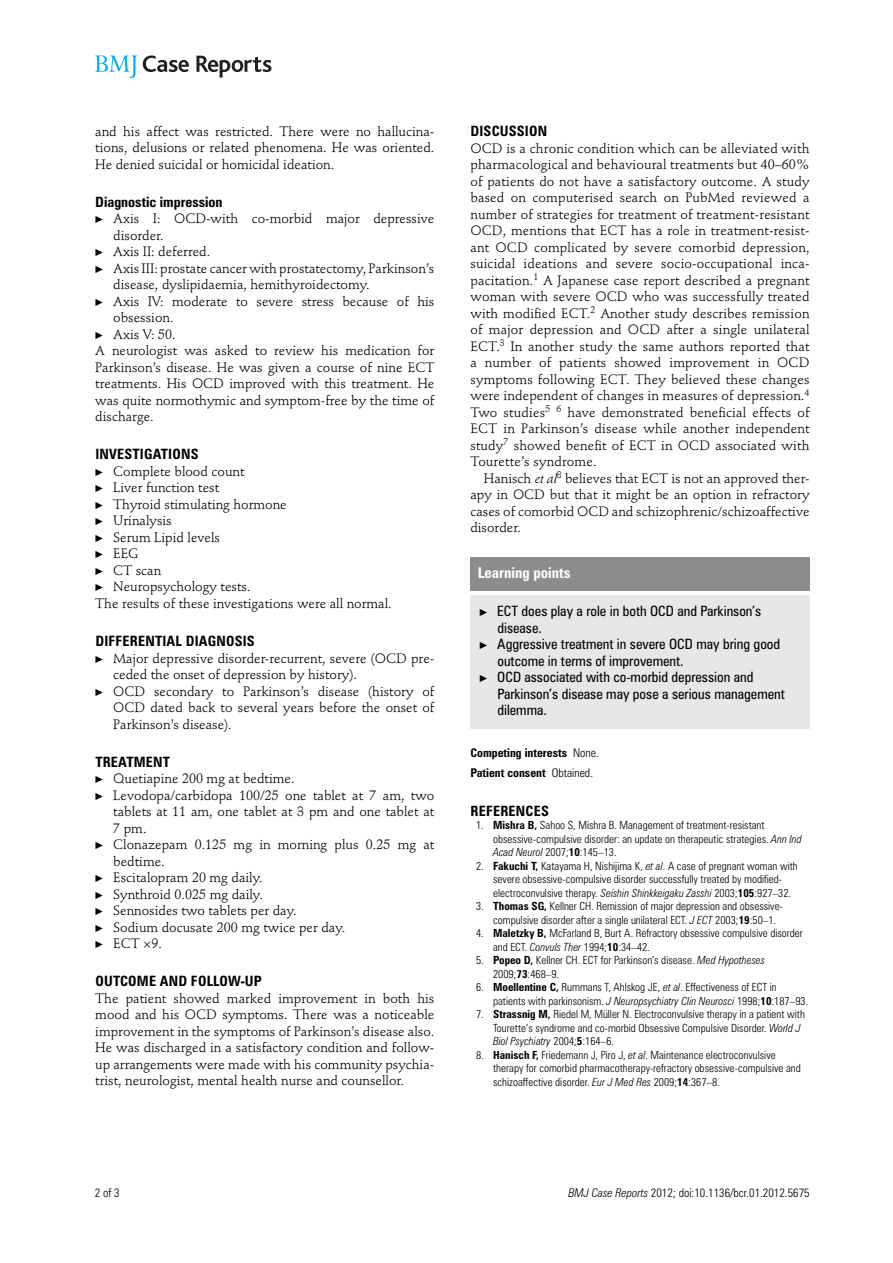
<style>
.page{position:relative;width:893px;height:1263px;background:#fff}
.page>*{position:absolute;margin:0;border:0;box-sizing:border-box;transform-origin:0 0}
.t1{font:700 condensed 15px "Zurich BT";color:#fff}
.t2{font:condensed 14.25px "Zurich BT";color:#000}
.t3{font:700 condensed 14.25px "Zurich BT";letter-spacing:.015em;color:#000}
.t4{font:13.5px/16.5px "Stempel Schneidler Std";color:#000;text-align:justify}
.t5{font:300 condensed 12px "Zurich BT";color:#000}
.t6{font:700 condensed 12px/19.5px "Zurich BT";color:#000}
.t7{font:300 condensed 11.25px/13.5px "Zurich BT";color:#000}
.s1{font-style:italic}
.s2{font-weight:300}
.s3{font-weight:700}
</style>
<div class="page">
<svg style="left:95px;top:56px;width:42px;height:22px"></svg>
<svg style="left:143px;top:56px;width:46px;height:16px"></svg>
<svg style="left:196px;top:56px;width:75px;height:22px"></svg>
<svg style="left:470px;top:590px;width:340px;height:1px"></svg>
<div style="left:470px;top:557px;width:339px;height:33px;background:#8a8c8e"></div>
<div style="left:470px;top:595px;width:339px;height:133px;background:#e6e7e8"></div>
<p class="t4" style="left:95px;top:124px;width:341px">and his affect was restricted. There were no hallucina&shy;tions, delusions or related phenomena. He was oriented.<br>He denied suicidal or homicidal ideation.</p>
<p class="t3" style="left:95px;top:196px;width:129px">Diagnostic impression</p>
<p class="t4" style="left:95px;top:212px;width:341px">▶ Axis I: OCD-with co-morbid major depressive</p>
<p class="t4" style="left:113px;top:228px;width:52px">disorder.</p>
<p class="t4" style="left:95px;top:245px;width:117px">▶ Axis II: deferred.</p>
<p class="t4" style="left:95px;top:261px;width:341px">▶ Axis III: prostate cancer with prostatectomy, Parkinson’s</p>
<p class="t4" style="left:113px;top:278px;width:258px">disease, dyslipidaemia, hemithyroidectomy.</p>
<p class="t4" style="left:95px;top:294px;width:341px">▶ Axis IV: moderate to severe stress because of his</p>
<p class="t4" style="left:113px;top:311px;width:62px">obsession.</p>
<p class="t4" style="left:95px;top:327px;width:82px">▶ Axis V: 50.</p>
<p class="t4" style="left:95px;top:344px;width:341px">A neurologist was asked to review his medication for</p>
<p class="t4" style="left:95px;top:360px;width:341px">Parkinson’s disease. He was given a course of nine ECT</p>
<p class="t4" style="left:95px;top:377px;width:341px">treatments. His OCD improved with this treatment. He</p>
<p class="t4" style="left:95px;top:393px;width:341px">was quite normothymic and symptom-free by the time of</p>
<p class="t4" style="left:95px;top:410px;width:60px">discharge.</p>
<p class="t3" style="left:95px;top:449px;width:105px">INVESTIGATIONS</p>
<p class="t4" style="left:95px;top:464px;width:298px;text-align:left">▶ Complete blood count<br>▶ Liver function test<br>▶ Thyroid stimulating hormone<br>▶ Urinalysis<br>▶ Serum Lipid levels<br>▶ EEG<br>▶ CT scan<br>▶ Neuropsychology tests.<br>The results of these investigations were all normal.</p>
<p class="t3" style="left:95px;top:636px;width:161px">DIFFERENTIAL DIAGNOSIS</p>
<p class="t4" style="left:95px;top:651px;width:341px">▶ Major depressive disorder-recurrent, severe (OCD pre-</p>
<p class="t4" style="left:113px;top:667px;width:245px">ceded the onset of depression by history).</p>
<p class="t4" style="left:95px;top:684px;width:341px">▶ OCD secondary to Parkinson’s disease (history of</p>
<p class="t4" style="left:113px;top:700px;width:323px">OCD dated back to several years before the onset of</p>
<p class="t4" style="left:113px;top:717px;width:120px">Parkinson’s disease).</p>
<p class="t3" style="left:95px;top:756px;width:76px">TREATMENT</p>
<p class="t4" style="left:95px;top:772px;width:201px">▶ Quetiapine 200 mg at bedtime.</p>
<p class="t4" style="left:95px;top:788px;width:341px">▶ Levodopa/carbidopa 100/25 one tablet at 7 am, two</p>
<p class="t4" style="left:113px;top:805px;width:323px">tablets at 11 am, one tablet at 3 pm and one tablet at</p>
<p class="t4" style="left:113px;top:821px;width:35px">7 pm.</p>
<p class="t4" style="left:95px;top:838px;width:341px">▶ Clonazepam 0.125 mg in morning plus 0.25 mg at</p>
<p class="t4" style="left:113px;top:854px;width:53px">bedtime.</p>
<p class="t4" style="left:95px;top:871px;width:169px">▶ Escitalopram 20 mg daily.</p>
<p class="t4" style="left:95px;top:887px;width:169px">▶ Synthroid 0.025 mg daily.</p>
<p class="t4" style="left:95px;top:904px;width:203px">▶ Sennosides two tablets per day.</p>
<p class="t4" style="left:95px;top:920px;width:252px">▶ Sodium docusate 200 mg twice per day.</p>
<p class="t4" style="left:95px;top:937px;width:68px">▶ ECT ×9.</p>
<p class="t3" style="left:95px;top:976px;width:168px">OUTCOME AND FOLLOW-UP</p>
<p class="t4" style="left:95px;top:991px;width:341px">The patient showed marked improvement in both his mood and his OCD symptoms. There was a noticeable improvement in the symptoms of Parkinson’s disease also.<br>He was discharged in a satisfactory condition and follow&shy;up arrangements were made with his community psychia&shy;trist, neurologist, mental health nurse and counsellor.</p>
<p class="t3" style="left:470px;top:126px;width:78px">DISCUSSION</p>
<p class="t4" style="left:470px;top:141px;width:341px">OCD is a chronic condition which can be alleviated with pharmacological and behavioural treatments but 40–60% of patients do not have a satisfactory outcome. A study based on computerised search on PubMed reviewed a number of strategies for treatment of treatment-resistant OCD, mentions that ECT has a role in treatment-resist&shy;ant OCD complicated by severe comorbid depression, suicidal ideations and severe socio-occupational inca&shy;pacitation. <sup>1</sup> A Japanese case report described a pregnant woman with severe OCD who was successfully treated with modified ECT. <sup>2</sup> Another study describes remission of major depression and OCD after a single unilateral ECT. <sup>3</sup> In another study the same authors reported that a number of patients showed improvement in OCD symptoms following ECT. They believed these changes were independent of changes in measures of depression. <sup>4<br></sup>Two studies <sup>5</sup> <sup>6</sup> have demonstrated beneficial effects of ECT in Parkinson’s disease while another independent study <sup>7</sup> showed benefit of ECT in OCD associated with Tourette’s syndrome.</p>
<p class="t4" style="left:470px;top:471px;width:341px;text-indent:14px">Hanisch <span class="s1">et al</span><sup>8</sup> believes that ECT is not an approved ther&shy;apy in OCD but that it might be an option in refractory cases of comorbid OCD and schizophrenic/schizoaffective disorder.</p>
<p class="t1" style="left:478px;top:567px;width:94px">Learning points</p>
<p class="t2" style="left:479px;top:606px;width:283px">▶ ECT does play a role in both OCD and Parkinson’s</p>
<p class="t2" style="left:497px;top:622px;width:46px">disease.</p>
<p class="t2" style="left:479px;top:639px;width:302px">▶ Aggressive treatment in severe OCD may bring good</p>
<p class="t2" style="left:497px;top:655px;width:188px">outcome in terms of improvement.</p>
<p class="t2" style="left:479px;top:672px;width:275px">▶ OCD associated with co-morbid depression and</p>
<p class="t2" style="left:497px;top:688px;width:289px">Parkinson’s disease may pose a serious management</p>
<p class="t2" style="left:497px;top:705px;width:51px">dilemma.</p>
<p class="t6" style="left:470px;top:744px;width:130px">Competing interests <span class="s2">None.<br></span>Patient consent <span class="s2">Obtained.</span></p>
<p class="t3" style="left:470px;top:805px;width:80px">REFERENCES</p>
<p class="t7" style="left:493px;top:819px;width:310px;text-indent:-17px">1. <span class="s3">Mishra B,</span> Sahoo S, Mishra B . Management of treatment-resistant obsessive-compulsive disorder: an update on therapeutic strategies . <span class="s1">Ann Ind<br>Acad Neurol</span> 2007 ; <span class="s3">10</span> : 145 – 13 .</p>
<p class="t7" style="left:493px;top:860px;width:306px;text-indent:-17px">2. <span class="s3">Fakuchi T,</span> Katayama H, Nishijima K, <span class="s1">et al</span> . A case of pregnant woman with severe obsessive-compulsive disorder successfully treated by modified&shy;electroconvulsive therapy . <span class="s1">Seishin Shinkkeigaku Zasshi</span> 2003 ; <span class="s3">105</span> : 927 – 32 .</p>
<p class="t7" style="left:493px;top:900px;width:291px;text-indent:-17px">3. <span class="s3">Thomas SG,</span> Kellner CH . Remission of major depression and obsessive&shy;compulsive disorder after a single unilateral ECT. <span class="s1">J ECT</span> 2003 ; <span class="s3">19</span> : 50 – 1 .</p>
<p class="t7" style="left:493px;top:927px;width:311px;text-indent:-17px">4. <span class="s3">Maletzky B,</span> McFarland B, Burt A . Refractory obsessive compulsive disorder and ECT. <span class="s1">Convuls Ther</span> 1994 ; <span class="s3">10</span> : 34 – 42 .</p>
<p class="t7" style="left:493px;top:954px;width:273px;text-indent:-17px">5. <span class="s3">Popeo D,</span> Kellner CH . ECT for Parkinson’s disease. <span class="s1">Med Hypotheses<br></span>2009 ; <span class="s3">73</span> : 468 – 9 .</p>
<p class="t7" style="left:493px;top:981px;width:317px;text-indent:-17px">6. <span class="s3">Moellentine C,</span> Rummans T, Ahlskog JE, <span class="s1">et al</span> . Effectiveness of ECT in patients with parkinsonism. <span class="s1">J Neuropsychiatry Clin Neurosci</span> 1998 ; <span class="s3">10</span> : 187 – 93 .</p>
<p class="t7" style="left:493px;top:1008px;width:313px;text-indent:-17px">7. <span class="s3">Strassnig M,</span> Riedel M, Müller N . Electroconvulsive therapy in a patient with<br>Tourette’s syndrome and co-morbid Obsessive Compulsive Disorder. <span class="s1">World J<br>Biol Psychiatry</span> 2004 ; <span class="s3">5</span> : 164 – 6 .</p>
<p class="t7" style="left:493px;top:1049px;width:309px;text-indent:-17px">8. <span class="s3">Hanisch F,</span> Friedemann J, Piro J, <span class="s1">et al</span> . Maintenance electroconvulsive therapy for comorbid pharmacotherapy-refractory obsessive-compulsive and schizoaffective disorder. <span class="s1">Eur J Med Res</span> 2009 ; <span class="s3">14</span> : 367 – 8 .</p>
<p class="t5" style="left:95px;top:1188px;width:26px">2 of 3</p>
<p class="t5" style="left:568px;top:1188px;width:243px"><span class="s1">BMJ Case Reports</span> 2012; doi:10.1136/bcr.01.2012.5675</p>
</div>
